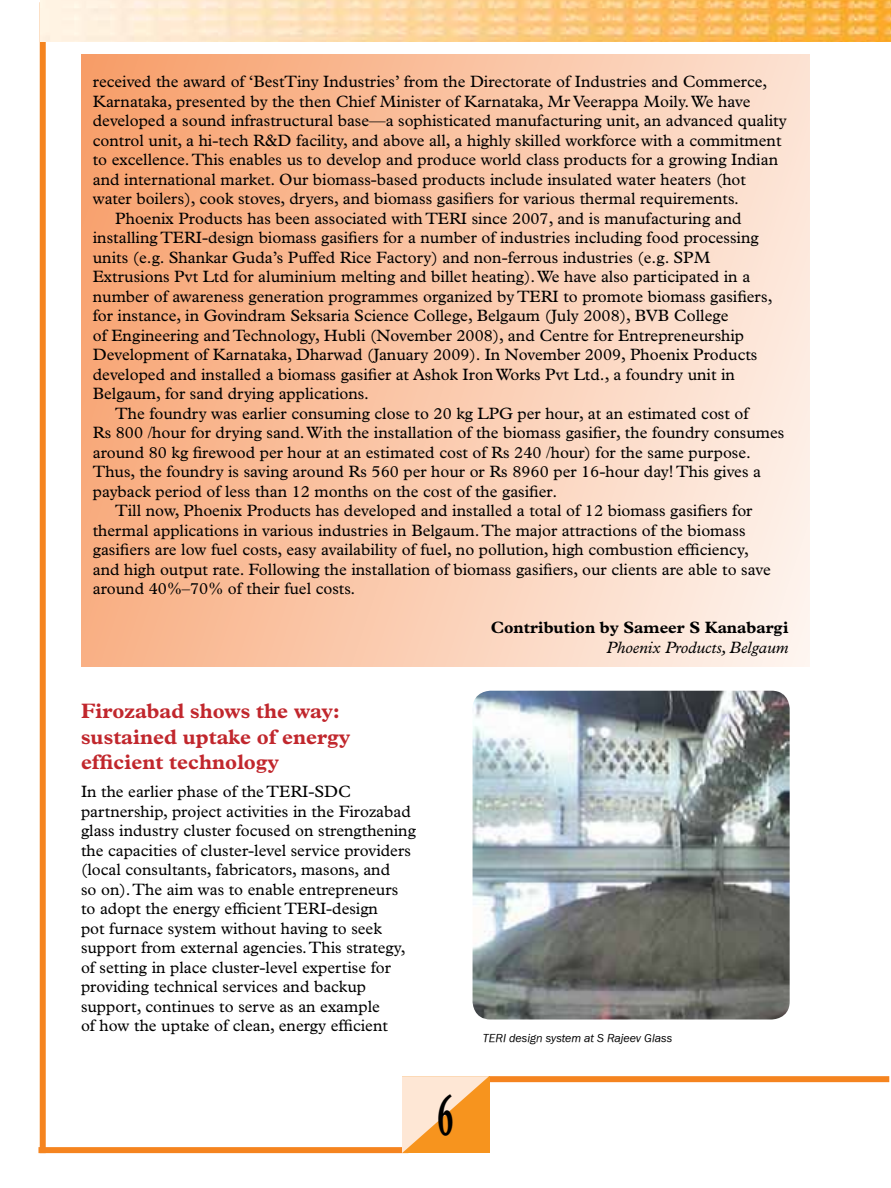
<style>
.page{position:relative;width:891px;height:1188px;background:#fff}
.page>*{position:absolute;margin:0;border:0;box-sizing:border-box;transform-origin:0 0}
.t1{font:700 61.5px "Plantin";color:#000;scale:.5 1}
.t2{font:700 21px/25.5px "Plantin";color:#c1272d}
.t3{font:16.5px/19.5px "Plantin";color:#000}
.t4{font:700 16.5px "Plantin";color:#000}
.t5{font:italic 16.5px "Plantin";color:#000}
.t6{font:italic 12px "Franklin Gothic";color:#000}
</style>
<div class="page">
<div style="left:40px;top:2px;width:6px;height:1151px;background:#f5841f"></div>
<div style="left:440px;top:1076px;width:449px;height:6px;background:#f5841f"></div>
<div style="left:38px;top:1147px;width:370px;height:6px;background:#f5841f"></div>
<svg style="left:402px;top:1076px;width:87px;height:77px;background:#fabd79"></svg>
<img style="left:40px;top:0;width:851px;height:41px">
<svg style="left:81px;top:54px;width:729px;height:613px;background:#fac8ab"></svg>
<img style="left:473px;top:691px;width:317px;height:329px">
<p class="t3" style="left:93px;top:72px;width:676px">received the award of ‘BestTiny Industries’ from the Directorate of Industries and Commerce,</p>
<p class="t3" style="left:93px;top:91px;width:659px">Karnataka, presented by the then Chief Minister of Karnataka, Mr Veerappa Moily. We have</p>
<p class="t3" style="left:93px;top:111px;width:695px">developed a sound infrastructural base—a sophisticated manufacturing unit, an advanced quality</p>
<p class="t3" style="left:93px;top:130px;width:690px">control unit, a hi-tech R&amp;D facility, and above all, a highly skilled workforce with a commitment</p>
<p class="t3" style="left:93px;top:150px;width:687px">to excellence. This enables us to develop and produce world class products for a growing Indian</p>
<p class="t3" style="left:93px;top:169px;width:655px">and international market. Our biomass-based products include insulated water heaters (hot</p>
<p class="t3" style="left:93px;top:189px;width:648px">water boilers), cook stoves, dryers, and biomass gasifiers for various thermal requirements.</p>
<p class="t3" style="left:115px;top:208px;width:628px">Phoenix Products has been associated with TERI since 2007, and is manufacturing and</p>
<p class="t3" style="left:93px;top:228px;width:667px">installing TERI-design biomass gasifiers for a number of industries including food processing</p>
<p class="t3" style="left:93px;top:247px;width:619px">units (e.g. Shankar Guda’s Puffed Rice Factory) and non-ferrous industries (e.g. SPM</p>
<p class="t3" style="left:93px;top:267px;width:659px">Extrusions Pvt Ltd for aluminium melting and billet heating). We have also participated in a</p>
<p class="t3" style="left:93px;top:286px;width:681px">number of awareness generation programmes organized by TERI to promote biomass gasifiers,</p>
<p class="t3" style="left:93px;top:306px;width:637px">for instance, in Govindram Seksaria Science College, Belgaum (July 2008), BVB College</p>
<p class="t3" style="left:93px;top:325px;width:653px">of Engineering and Technology, Hubli (November 2008), and Centre for Entrepreneurship</p>
<p class="t3" style="left:93px;top:345px;width:666px">Development of Karnataka, Dharwad (January 2009). In November 2009, Phoenix Products</p>
<p class="t3" style="left:93px;top:364px;width:644px">developed and installed a biomass gasifier at Ashok Iron Works Pvt Ltd., a foundry unit in</p>
<p class="t3" style="left:93px;top:384px;width:278px">Belgaum, for sand drying applications.</p>
<p class="t3" style="left:115px;top:403px;width:635px">The foundry was earlier consuming close to 20 kg LPG per hour, at an estimated cost of</p>
<p class="t3" style="left:93px;top:423px;width:693px">Rs 800 /hour for drying sand. With the installation of the biomass gasifier, the foundry consumes</p>
<p class="t3" style="left:93px;top:442px;width:660px">around 80 kg firewood per hour at an estimated cost of Rs 240 /hour) for the same purpose.</p>
<p class="t3" style="left:93px;top:462px;width:670px">Thus, the foundry is saving around Rs 560 per hour or Rs 8960 per 16-hour day! This gives a</p>
<p class="t3" style="left:93px;top:481px;width:466px">payback period of less than 12 months on the cost of the gasifier.</p>
<p class="t3" style="left:115px;top:501px;width:639px">Till now, Phoenix Products has developed and installed a total of 12 biomass gasifiers for</p>
<p class="t3" style="left:93px;top:520px;width:654px">thermal applications in various industries in Belgaum. The major attractions of the biomass</p>
<p class="t3" style="left:93px;top:540px;width:658px">gasifiers are low fuel costs, easy availability of fuel, no pollution, high combustion efficiency,</p>
<p class="t3" style="left:93px;top:559px;width:679px">and high output rate. Following the installation of biomass gasifiers, our clients are able to save</p>
<p class="t3" style="left:93px;top:579px;width:264px">around 40%–70% of their fuel costs.</p>
<p class="t4" style="left:491px;top:618px;width:299px">Contribution by Sameer S Kanabargi</p>
<p class="t5" style="left:607px;top:638px;width:183px">Phoenix Products, Belgaum</p>
<p class="t2" style="left:81px;top:698px;width:271px">Firozabad shows the way: sustained uptake of energy efficient technology</p>
<p class="t3" style="left:81px;top:782px;width:337px">In the earlier phase of the TERI-SDC partnership, project activities in the Firozabad glass industry cluster focused on strengthening the capacities of cluster-level service providers (local consultants, fabricators, masons, and<br>so on). The aim was to enable entrepreneurs to adopt the energy efficient TERI-design<br>pot furnace system without having to seek support from external agencies. This strategy, of setting in place cluster-level expertise for providing technical services and backup support, continues to serve as an example<br>of how the uptake of clean, energy efficient</p>
<h1 class="t1" style="left:438px;top:1078px;width:34px">6</h1>
<p class="t6" style="left:483px;top:1031px;width:191px">TERI design system at S Rajeev Glass</p>
</div>
